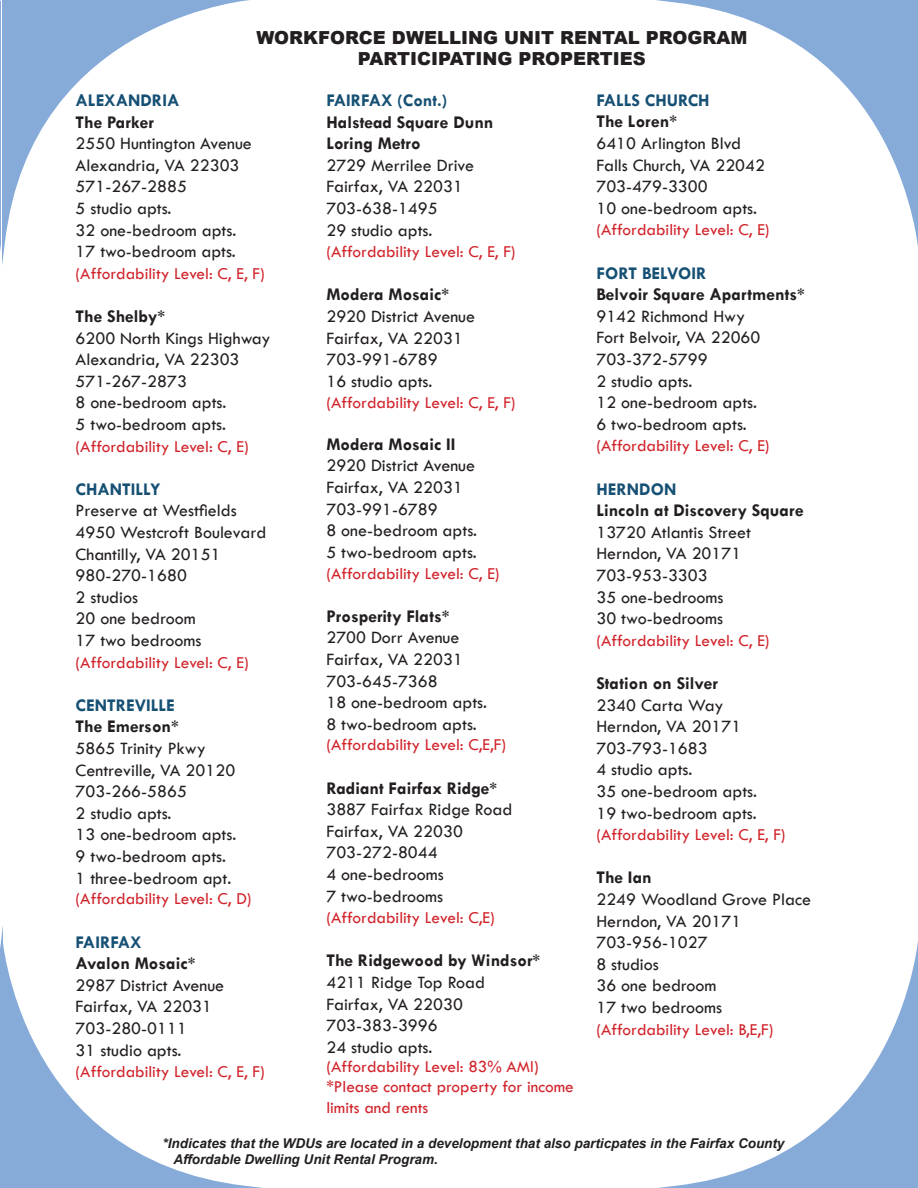
<style>
.page{position:relative;width:918px;height:1188px;background:#fff}
.page>*{position:absolute;margin:0;border:0;box-sizing:border-box;transform-origin:0 0}
.t1{font:18px/21.6px "Tw Cen";color:#231f20}
.t2{font:700 18px/21.6px "Tw Cen";color:#231f20}
.t3{font:700 18px/21.6px "Tw Cen";color:#165074}
.t4{font:900 18px "Arial";color:#231f20}
.t5{font:17.25px/20.2px "Tw Cen";color:#d1232a}
.t6{font:italic 700 13.5px/16.2px "Arial";color:#231f20}
.s1{color:#231f20}
.s2{color:#165074}
.s3{font-weight:400}
</style>
<div class="page">
<svg style="left:656px;top:0;width:262px;height:247px"></svg>
<svg style="left:3px;top:944px;width:260px;height:244px"></svg>
<svg style="left:658px;top:941px;width:260px;height:247px"></svg>
<svg style="left:3px;top:0;width:246px;height:257px"></svg>
<svg style="left:0;top:926px;width:3px;height:262px"></svg>
<svg style="left:0;top:0;width:1px;height:251px"></svg>
<p class="t4" style="left:256px;top:24px;width:493px">WORKFORCE DWELLING UNIT RENTAL PROGRAM</p>
<p class="t4" style="left:358px;top:46px;width:290px">PARTICIPATING PROPERTIES</p>
<p class="t3" style="left:76px;top:89px;width:105px">ALEXANDRIA<br><span class="s1">The Parker</span></p>
<p class="t1" style="left:76px;top:133px;width:178px">2550 Huntington Avenue</p>
<p class="t1" style="left:76px;top:154px;width:165px">Alexandria, VA 22303</p>
<p class="t1" style="left:76px;top:176px;width:113px">571-267-2885</p>
<p class="t1" style="left:76px;top:197px;width:97px">5 studio apts.</p>
<p class="t1" style="left:76px;top:219px;width:162px">32 one-bedroom apts.</p>
<p class="t1" style="left:76px;top:241px;width:162px">17 two-bedroom apts.</p>
<p class="t5" style="left:76px;top:263px;width:191px">(Affordability Level: C, E, F)</p>
<p class="t2" style="left:76px;top:305px;width:91px">The Shelby*</p>
<p class="t1" style="left:76px;top:327px;width:196px">6200 North Kings Highway</p>
<p class="t1" style="left:76px;top:349px;width:165px">Alexandria, VA 22303</p>
<p class="t1" style="left:76px;top:370px;width:113px">571-267-2873</p>
<p class="t1" style="left:76px;top:392px;width:152px">8 one-bedroom apts.</p>
<p class="t1" style="left:76px;top:413px;width:152px">5 two-bedroom apts.</p>
<p class="t5" style="left:76px;top:436px;width:175px">(Affordability Level: C, E)</p>
<p class="t3" style="left:76px;top:478px;width:86px">CHANTILLY</p>
<p class="t1" style="left:76px;top:500px;width:163px">Preserve at Westfields</p>
<p class="t1" style="left:76px;top:521px;width:192px">4950 Westcroft Boulevard<br>Chantilly, VA 20151</p>
<p class="t1" style="left:76px;top:565px;width:113px">980-270-1680</p>
<p class="t1" style="left:76px;top:586px;width:64px">2 studios</p>
<p class="t1" style="left:76px;top:608px;width:122px">20 one bedroom</p>
<p class="t1" style="left:76px;top:629px;width:127px">17 two bedrooms</p>
<p class="t5" style="left:76px;top:652px;width:175px">(Affordability Level: C, E)</p>
<p class="t3" style="left:76px;top:694px;width:101px">CENTREVILLE</p>
<p class="t2" style="left:76px;top:715px;width:105px">The Emerson*</p>
<p class="t1" style="left:76px;top:737px;width:132px">5865 Trinity Pkwy</p>
<p class="t1" style="left:76px;top:759px;width:161px">Centreville, VA 20120</p>
<p class="t1" style="left:76px;top:781px;width:113px">703-266-5865</p>
<p class="t1" style="left:76px;top:802px;width:162px">2 studio apts.<br>13 one-bedroom apts.<br>9 two-bedroom apts.<br>1 three-bedroom apt.</p>
<p class="t5" style="left:76px;top:889px;width:178px">(Affordability Level: C, D)</p>
<p class="t3" style="left:76px;top:931px;width:68px">FAIRFAX</p>
<p class="t2" style="left:76px;top:952px;width:121px">Avalon Mosaic*</p>
<p class="t1" style="left:76px;top:974px;width:150px">2987 District Avenue</p>
<p class="t1" style="left:76px;top:996px;width:138px">Fairfax, VA 22031</p>
<p class="t1" style="left:76px;top:1017px;width:113px">703-280-0111</p>
<p class="t1" style="left:76px;top:1039px;width:107px">31 studio apts.</p>
<p class="t5" style="left:76px;top:1061px;width:191px">(Affordability Level: C, E, F)</p>
<p class="t3" style="left:326px;top:89px;width:123px">FAIRFAX (Cont.)</p>
<p class="t2" style="left:326px;top:111px;width:169px">Halstead Square Dunn<br>Loring Metro</p>
<p class="t1" style="left:326px;top:154px;width:149px">2729 Merrilee Drive</p>
<p class="t1" style="left:326px;top:176px;width:138px">Fairfax, VA 22031</p>
<p class="t1" style="left:326px;top:197px;width:113px">703-638-1495</p>
<p class="t1" style="left:326px;top:219px;width:107px">29 studio apts.</p>
<p class="t5" style="left:326px;top:242px;width:191px">(Affordability Level: C, E, F)</p>
<p class="t2" style="left:326px;top:283px;width:124px">Modera Mosaic*</p>
<p class="t1" style="left:326px;top:305px;width:150px">2920 District Avenue</p>
<p class="t1" style="left:326px;top:327px;width:138px">Fairfax, VA 22031</p>
<p class="t1" style="left:326px;top:349px;width:113px">703-991-6789</p>
<p class="t1" style="left:326px;top:370px;width:107px">16 studio apts.</p>
<p class="t5" style="left:326px;top:392px;width:191px">(Affordability Level: C, E, F)</p>
<p class="t2" style="left:326px;top:433px;width:131px">Modera Mosaic II</p>
<p class="t1" style="left:326px;top:455px;width:150px">2920 District Avenue<br>Fairfax, VA 22031</p>
<p class="t1" style="left:326px;top:498px;width:113px">703-991-6789</p>
<p class="t1" style="left:326px;top:520px;width:152px">8 one-bedroom apts.</p>
<p class="t1" style="left:326px;top:541px;width:152px">5 two-bedroom apts.</p>
<p class="t5" style="left:326px;top:563px;width:175px">(Affordability Level: C, E)</p>
<p class="t2" style="left:326px;top:605px;width:125px">Prosperity Flats*</p>
<p class="t1" style="left:326px;top:627px;width:135px">2700 Dorr Avenue</p>
<p class="t1" style="left:326px;top:648px;width:138px">Fairfax, VA 22031</p>
<p class="t1" style="left:326px;top:670px;width:113px">703-645-7368</p>
<p class="t1" style="left:326px;top:692px;width:162px">18 one-bedroom apts.</p>
<p class="t1" style="left:326px;top:713px;width:152px">8 two-bedroom apts.</p>
<p class="t5" style="left:326px;top:735px;width:181px">(Affordability Level: C,E,F)</p>
<p class="t2" style="left:326px;top:777px;width:172px">Radiant Fairfax Ridge*</p>
<p class="t1" style="left:326px;top:799px;width:187px">3887 Fairfax Ridge Road</p>
<p class="t1" style="left:326px;top:820px;width:138px">Fairfax, VA 22030</p>
<p class="t1" style="left:326px;top:842px;width:113px">703-272-8044</p>
<p class="t1" style="left:326px;top:863px;width:119px">4 one-bedrooms</p>
<p class="t1" style="left:326px;top:885px;width:118px">7 two-bedrooms</p>
<p class="t5" style="left:326px;top:908px;width:170px">(Affordability Level: C,E)</p>
<p class="t2" style="left:326px;top:949px;width:215px">The Ridgewood by Windsor*</p>
<p class="t1" style="left:326px;top:971px;width:160px">4211 Ridge Top Road</p>
<p class="t1" style="left:326px;top:993px;width:138px">Fairfax, VA 22030</p>
<p class="t1" style="left:326px;top:1015px;width:113px">703-383-3996</p>
<p class="t1" style="left:326px;top:1036px;width:107px">24 studio apts.</p>
<p class="t5" style="left:326px;top:1057px;width:249px">(Affordability Level: 83% AMI) *Please contact property for income limits and rents</p>
<p class="t3" style="left:596px;top:89px;width:115px">FALLS CHURCH</p>
<p class="t2" style="left:596px;top:110px;width:82px">The Loren*</p>
<p class="t1" style="left:596px;top:132px;width:146px">6410 Arlington Blvd</p>
<p class="t1" style="left:596px;top:154px;width:170px">Falls Church, VA 22042</p>
<p class="t1" style="left:596px;top:176px;width:113px">703-479-3300</p>
<p class="t1" style="left:596px;top:197px;width:162px">10 one-bedroom apts.</p>
<p class="t5" style="left:596px;top:220px;width:175px">(Affordability Level: C, E)</p>
<p class="t2" style="left:596px;top:262px;width:210px"><span class="s2">FORT BELVOIR<br></span>Belvoir Square Apartments*</p>
<p class="t1" style="left:596px;top:305px;width:150px">9142 Richmond Hwy</p>
<p class="t1" style="left:596px;top:327px;width:166px">Fort Belvoir, VA 22060</p>
<p class="t1" style="left:596px;top:348px;width:113px">703-372-5799</p>
<p class="t1" style="left:596px;top:370px;width:97px">2 studio apts.</p>
<p class="t1" style="left:596px;top:392px;width:162px">12 one-bedroom apts.</p>
<p class="t1" style="left:596px;top:413px;width:152px">6 two-bedroom apts.</p>
<p class="t5" style="left:596px;top:436px;width:175px">(Affordability Level: C, E)</p>
<p class="t2" style="left:596px;top:478px;width:209px"><span class="s2">HERNDON<br></span>Lincoln at Discovery Square</p>
<p class="t1" style="left:596px;top:521px;width:156px">13720 Atlantis Street</p>
<p class="t1" style="left:596px;top:543px;width:146px">Herndon, VA 20171</p>
<p class="t1" style="left:596px;top:564px;width:113px">703-953-3303</p>
<p class="t1" style="left:596px;top:586px;width:129px">35 one-bedrooms</p>
<p class="t1" style="left:596px;top:608px;width:128px">30 two-bedrooms</p>
<p class="t5" style="left:596px;top:630px;width:175px">(Affordability Level: C, E)</p>
<p class="t2" style="left:596px;top:672px;width:128px">Station on Silver<br><span class="s3">2340 Carta Way</span></p>
<p class="t1" style="left:596px;top:716px;width:146px">Herndon, VA 20171</p>
<p class="t1" style="left:596px;top:737px;width:113px">703-793-1683</p>
<p class="t1" style="left:596px;top:759px;width:97px">4 studio apts.</p>
<p class="t1" style="left:596px;top:780px;width:162px">35 one-bedroom apts.</p>
<p class="t1" style="left:596px;top:802px;width:162px">19 two-bedroom apts.</p>
<p class="t5" style="left:596px;top:824px;width:191px">(Affordability Level: C, E, F)</p>
<p class="t2" style="left:596px;top:866px;width:57px">The Ian</p>
<p class="t1" style="left:596px;top:888px;width:216px">2249 Woodland Grove Place<br>Herndon, VA 20171</p>
<p class="t1" style="left:596px;top:932px;width:113px">703-956-1027</p>
<p class="t1" style="left:596px;top:953px;width:64px">8 studios</p>
<p class="t1" style="left:596px;top:975px;width:122px">36 one bedroom</p>
<p class="t1" style="left:596px;top:996px;width:127px">17 two bedrooms</p>
<p class="t5" style="left:596px;top:1019px;width:179px">(Affordability Level: B,E,F)</p>
<p class="t6" style="left:173px;top:1136px;width:613px;text-indent:-11px">*Indicates that the WDUs are located in a development that also particpates in the Fairfax County<br>Affordable Dwelling Unit Rental Program.</p>
</div>
